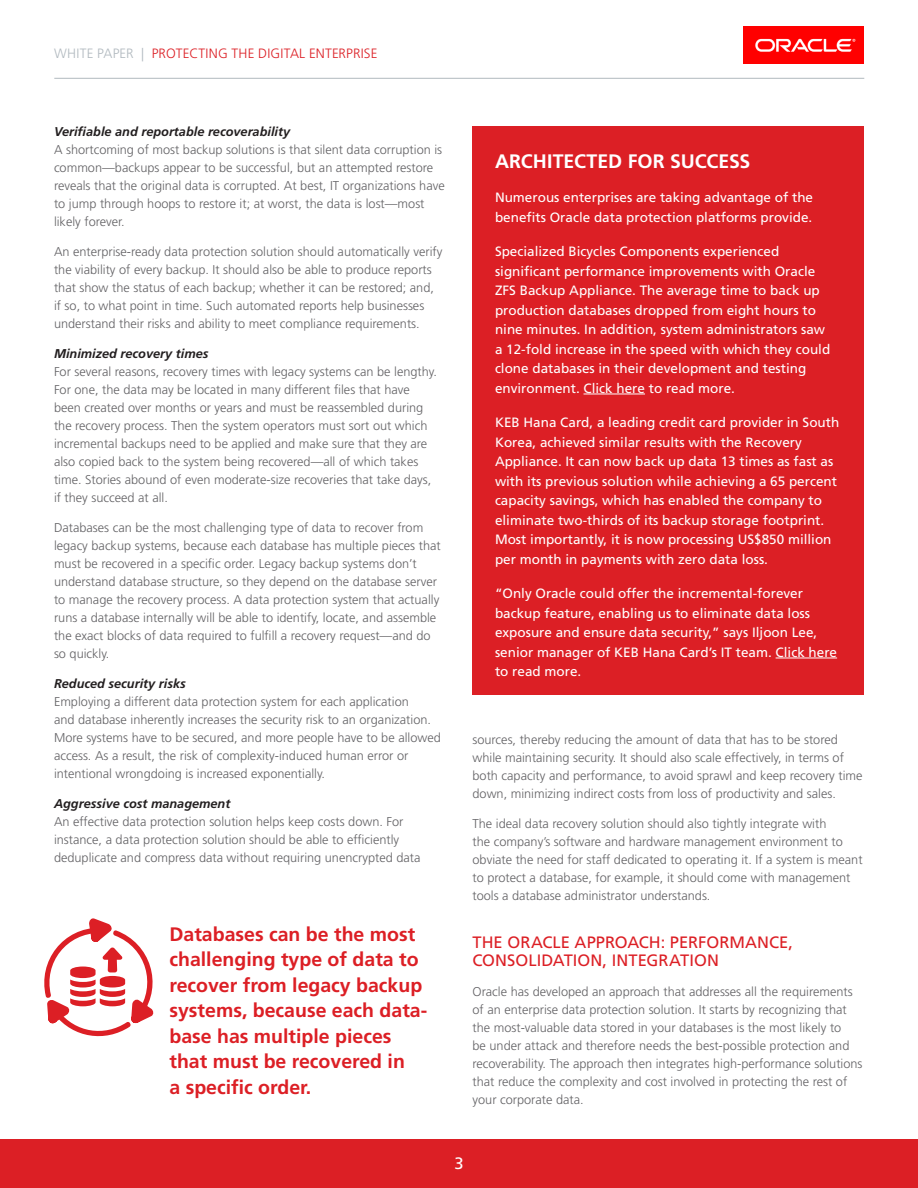
<style>
.page{position:relative;width:918px;height:1188px;background:#fff}
.page>*{position:absolute;margin:0;border:0;box-sizing:border-box;transform-origin:0 0}
.t1{font:700 19.5px/25.5px "Frutiger LT Std";color:#dc1f25}
.t2{font:700 19.5px "Frutiger LT Std";color:#fff}
.t3{font:16.5px/18px "Frutiger LT Std";letter-spacing:.005em;color:#dc1f25}
.t4{font:16.5px "Frutiger LT Std";color:#fff}
.t5{font:13.5px/19.5px "Frutiger LT Std";color:#fff}
.t6{font:300 13.5px "Frutiger LT Std";letter-spacing:.015em;color:#dc1f25}
.t7{font:300 12.75px/18px "Frutiger LT Std";color:#636265}
.s1{color:#b1b9bf}
.s2{font-weight:700;font-style:italic;color:#231f20}
</style>
<div class="page">
<hr style="left:54px;top:78px;width:810px;height:1px;background:#b1b9bf">
<img style="left:744px;top:27px;width:120px;height:36px">
<div style="left:0;top:1139px;width:918px;height:49px;background:#dc1f25"></div>
<div style="left:472px;top:126px;width:392px;height:569px;background:#dc1f25"></div>
<hr style="left:584px;top:394px;width:61px;height:1px;background:#fff">
<hr style="left:776px;top:658px;width:61px;height:1px;background:#fff">
<svg style="left:44px;top:918px;width:110px;height:119px"></svg>
<p class="t6" style="left:54px;top:46px;width:325px"><span class="s1">WHITE PAPER |</span> PROTECTING THE DIGITAL ENTERPRISE</p>
<p class="t7" style="left:54px;top:122px;width:392px"><span class="s2">Verifiable and reportable recoverability<br></span>A shortcoming of most backup solutions is that silent data corruption is common—backups appear to be successful, but an attempted restore reveals that the original data is corrupted. At best, IT organizations have to jump through hoops to restore it; at worst, the data is lost—most likely forever.</p>
<p class="t7" style="left:54px;top:242px;width:390px">An enterprise-ready data protection solution should automatically verify the viability of every backup. It should also be able to produce reports that show the status of each backup; whether it can be restored; and, if so, to what point in time. Such automated reports help businesses understand their risks and ability to meet compliance requirements.</p>
<p class="t7" style="left:54px;top:344px;width:384px"><span class="s2">Minimized recovery times<br></span>For several reasons, recovery times with legacy systems can be lengthy.<br>For one, the data may be located in many different files that have been created over months or years and must be reassembled during the recovery process. Then the system operators must sort out which incremental backups need to be applied and make sure that they are also copied back to the system being recovered—all of which takes time. Stories abound of even moderate-size recoveries that take days, if they succeed at all.</p>
<p class="t7" style="left:54px;top:518px;width:388px">Databases can be the most challenging type of data to recover from legacy backup systems, because each database has multiple pieces that must be recovered in a specific order. Legacy backup systems don’t understand database structure, so they depend on the database server to manage the recovery process. A data protection system that actually runs a database internally will be able to identify, locate, and assemble the exact blocks of data required to fulfill a recovery request—and do so quickly.</p>
<p class="t7" style="left:54px;top:674px;width:388px"><span class="s2">Reduced security risks<br></span>Employing a different data protection system for each application<br>and database inherently increases the security risk to an organization.<br>More systems have to be secured, and more people have to be allowed access. As a result, the risk of complexity-induced human error or intentional wrongdoing is increased exponentially.</p>
<p class="t7" style="left:54px;top:794px;width:368px"><span class="s2">Aggressive cost management<br></span>An effective data protection solution helps keep costs down. For instance, a data protection solution should be able to efficiently deduplicate and compress data without requiring unencrypted data</p>
<p class="t1" style="left:169px;top:921px;width:259px">Databases can be the most challenging type of data to recover from legacy backup systems, because each data&shy;base has multiple pieces that must be recovered in<br>a specific order.</p>
<p class="t2" style="left:495px;top:149px;width:257px">ARCHITECTED FOR SUCCESS</p>
<p class="t5" style="left:495px;top:188px;width:320px">Numerous enterprises are taking advantage of the benefits Oracle data protection platforms provide.</p>
<p class="t5" style="left:495px;top:242px;width:337px">Specialized Bicycles Components experienced significant performance improvements with Oracle ZFS Backup Appliance. The average time to back up production databases dropped from eight hours to nine minutes. In addition, system administrators saw a 12-fold increase in the speed with which they could clone databases in their development and testing environment. Click here to read more.</p>
<p class="t5" style="left:495px;top:413px;width:346px">KEB Hana Card, a leading credit card provider in South Korea, achieved similar results with the Recovery Appliance. It can now back up data 13 times as fast as with its previous solution while achieving a 65 percent capacity savings, which has enabled the company to eliminate two-thirds of its backup storage footprint.<br>Most importantly, it is now processing US$850 million per month in payments with zero data loss.</p>
<p class="t5" style="left:495px;top:584px;width:344px">“Only Oracle could offer the incremental-forever backup feature, enabling us to eliminate data loss exposure and ensure data security,” says Iljoon Lee, senior manager of KEB Hana Card’s IT team. Click here to read more.</p>
<p class="t7" style="left:472px;top:731px;width:392px">sources, thereby reducing the amount of data that has to be stored while maintaining security. It should also scale effectively, in terms of both capacity and performance, to avoid sprawl and keep recovery time down, minimizing indirect costs from loss of productivity and sales.</p>
<p class="t7" style="left:472px;top:815px;width:392px">The ideal data recovery solution should also tightly integrate with<br>the company’s software and hardware management environment to obviate the need for staff dedicated to operating it. If a system is meant to protect a database, for example, it should come with management tools a database administrator understands.</p>
<p class="t3" style="left:472px;top:934px;width:322px">THE ORACLE APPROACH: PERFORMANCE,<br>CONSOLIDATION, INTEGRATION</p>
<p class="t7" style="left:472px;top:983px;width:392px">Oracle has developed an approach that addresses all the requirements of an enterprise data protection solution. It starts by recognizing that the most-valuable data stored in your databases is the most likely to<br>be under attack and therefore needs the best-possible protection and recoverability. The approach then integrates high-performance solutions that reduce the complexity and cost involved in protecting the rest of your corporate data.</p>
<p class="t4" style="left:454px;top:1154px;width:11px">3</p>
</div>
